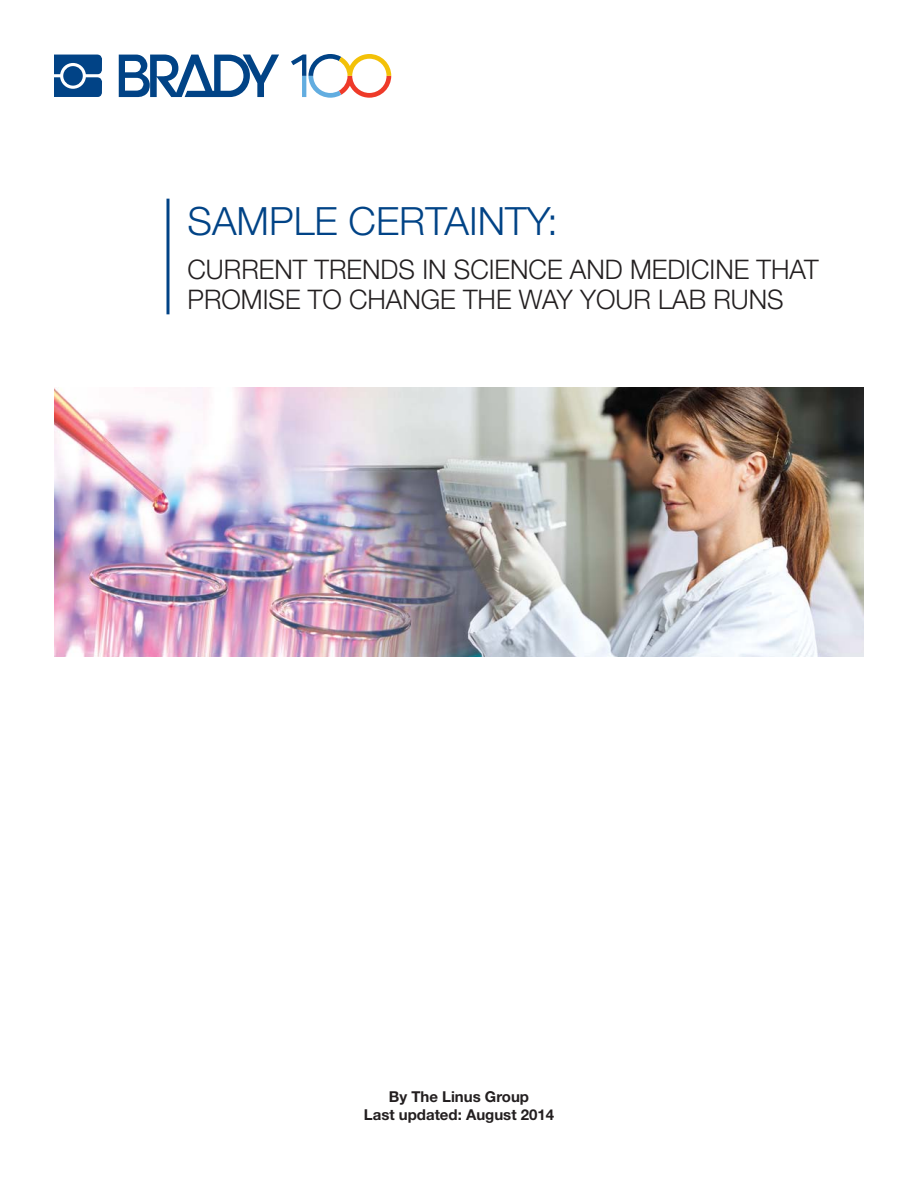
<style>
.page{position:relative;width:918px;height:1188px;background:#fff}
.page>*{position:absolute;margin:0;border:0;box-sizing:border-box;transform-origin:0 0}
.t1{font:300 39px "Helvetica Neue LT Pro";color:#014386}
.t2{font:300 27px/30px "Helvetica Neue LT Pro";color:#231f20}
.t3{font:700 15px/18px "Helvetica Neue LT Pro";color:#231f20;text-align:center}
</style>
<div class="page">
<hr style="left:167px;top:199px;width:3px;height:115px;background:#014386">
<img style="left:54px;top:387px;width:810px;height:270px">
<svg style="left:119px;top:54px;width:160px;height:43px"></svg>
<svg style="left:54px;top:55px;width:48px;height:42px;background:#286098"></svg>
<svg style="left:291px;top:54px;width:100px;height:44px"></svg>
<h1 class="t1" style="left:188px;top:207px;width:372px">SAMPLE CERTAINTY:</h1>
<p class="t2" style="left:188px;top:257px;width:633px">CURRENT TRENDS IN SCIENCE AND MEDICINE THAT<br>PROMISE TO CHANGE THE WAY YOUR LAB RUNS</p>
<p class="t3" style="left:364px;top:1089px;width:192px">By The Linus Group<br>Last updated: August 2014</p>
</div>
